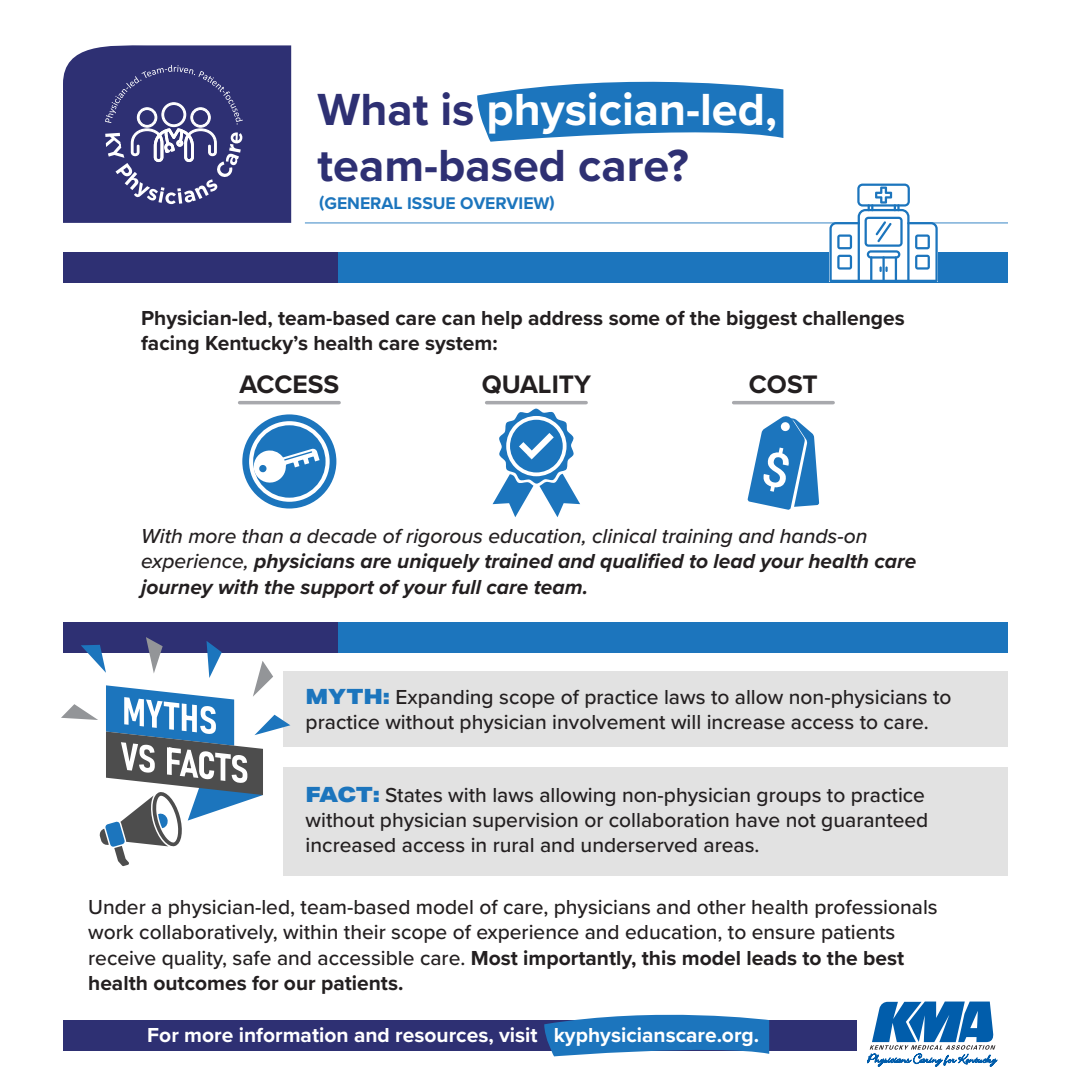
<style>
.page{position:relative;width:1071px;height:1087px;background:#fff}
.page>*{position:absolute;margin:0;border:0;box-sizing:border-box;transform-origin:0 0}
.t1{font:700 46.73px/56px "Proxima Nova";color:#2e3073}
.t2{font:700 26.25px "Proxima Nova";color:#231f20}
.t3{font:500 21px/25.2px "Proxima Nova";color:#231f20}
.t4{font:italic 700 21px/25.2px "Proxima Nova";color:#231f20}
.t5{font:700 21px/25.2px "Proxima Nova";color:#231f20}
.t6{font:700 21px "Proxima Nova";color:#fff}
.t7{font:700 17.5px "Proxima Nova";color:#1c75bd}
.s1{color:#fff}
.s2{font-weight:500}
.s3{font-family:"Aktiv Grotesk Ex";font-weight:900;color:#1c75bd}
.s4{font-weight:700}
</style>
<div class="page">
<div style="left:338px;top:622px;width:670px;height:30px;background:#1c75bd"></div>
<div style="left:63px;top:622px;width:275px;height:30px;background:#2e3073"></div>
<svg style="left:867px;top:1001px;width:130px;height:65px"></svg>
<svg style="left:477px;top:81px;width:306px;height:61px"></svg>
<div style="left:338px;top:252px;width:670px;height:30px;background:#1c75bd"></div>
<div style="left:63px;top:252px;width:275px;height:30px;background:#2e3073"></div>
<hr style="left:305px;top:222px;width:703px;height:2px;background:#8ebade">
<div style="left:284px;top:671px;width:724px;height:75px;background:#e2e2e2"></div>
<div style="left:284px;top:767px;width:724px;height:108px;background:#e2e2e2"></div>
<svg style="left:829px;top:184px;width:109px;height:98px"></svg>
<div style="left:63px;top:1020px;width:794px;height:30px;background:#2e3073"></div>
<svg style="left:544px;top:1014px;width:225px;height:42px"></svg>
<svg style="left:493px;top:408px;width:87px;height:109px"></svg>
<svg style="left:747px;top:416px;width:72px;height:94px"></svg>
<div style="left:242px;top:414px;width:94px;height:94px;background:#1c75bd;border-radius:50%"></div>
<svg style="left:249px;top:421px;width:81px;height:81px"></svg>
<hr style="left:240px;top:401px;width:99px;height:3px;background:#a8a9ad">
<hr style="left:487px;top:401px;width:99px;height:3px;background:#a8a9ad">
<hr style="left:734px;top:401px;width:99px;height:3px;background:#a8a9ad">
<svg style="left:63px;top:45px;width:228px;height:178px;background:#40417f"></svg>
<svg style="left:61px;top:637px;width:229px;height:229px"></svg>
<p class="t1" style="left:318px;top:80px;width:461px">What is <span class="s1">physician-led, </span>team-based care?</p>
<p class="t7" style="left:319px;top:190px;width:237px">(GENERAL ISSUE OVERVIEW)</p>
<p class="t5" style="left:141px;top:305px;width:765px">Physician-led, team-based care can help address some of the biggest challenges facing Kentucky’s health care system:</p>
<p class="t2" style="left:239px;top:364px;width:101px">ACCESS</p>
<p class="t2" style="left:482px;top:364px;width:111px">QUALITY</p>
<p class="t2" style="left:749px;top:364px;width:70px">COST</p>
<p class="t4" style="left:141px;top:523px;width:777px"><span class="s2">With more than a decade of rigorous education, clinical training and hands-on experience,</span> physicians are uniquely trained and qualified to lead your health care journey with the support of your full care team.</p>
<p class="t3" style="left:306px;top:683px;width:648px"><span class="s3">MYTH:</span> Expanding scope of practice laws to allow non-physicians to practice without physician involvement will increase access to care.</p>
<p class="t3" style="left:306px;top:781px;width:624px"><span class="s3">FACT:</span> States with laws allowing non-physician groups to practice without physician supervision or collaboration have not guaranteed increased access in rural and underserved areas.</p>
<p class="t3" style="left:88px;top:894px;width:851px">Under a physician-led, team-based model of care, physicians and other health professionals work collaboratively, within their scope of experience and education, to ensure patients receive quality, safe and accessible care. <span class="s4">Most importantly, this model leads to the best health outcomes for our patients.</span></p>
<p class="t6" style="left:147px;top:1019px;width:613px">For more information and resources, visit kyphysicianscare.org.</p>
</div>
